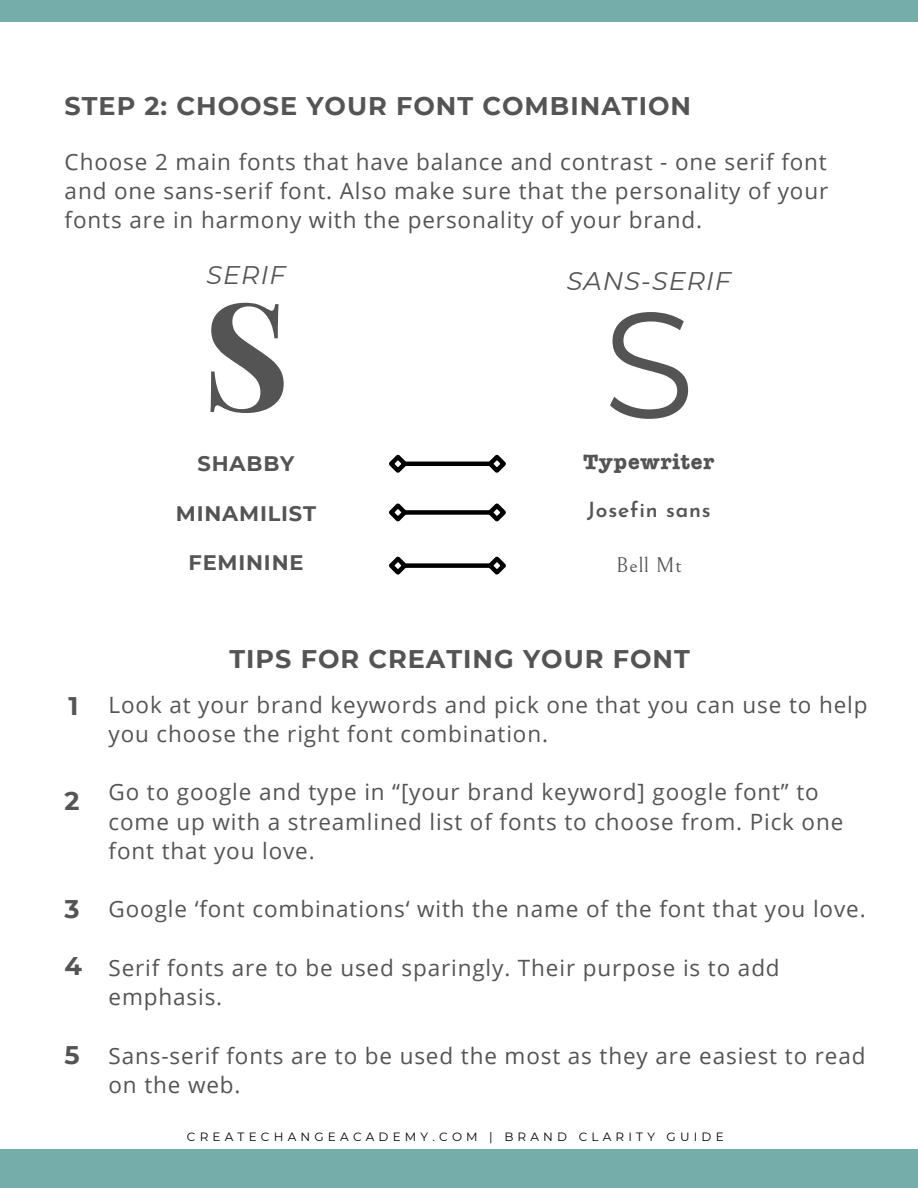
<style>
.page{position:relative;width:918px;height:1188px;background:#fff}
.page>*{position:absolute;margin:0;border:0;box-sizing:border-box;transform-origin:0 0}
.t1{font:700 150px "Playfair Display";color:#545454}
.t2{font:150px "Montserrat";color:#545454}
.t3{font:700 25.5px "Montserrat";letter-spacing:.04em;color:#545454}
.t4{font:italic 25.5px "Montserrat";letter-spacing:.04em;color:#545454}
.t5{font:22.5px/29.2px "Open Sans";letter-spacing:.04em;color:#545454}
.t6{font:700 21px "Montserrat";letter-spacing:.04em;color:#545454}
.t7{font:600 21px "Josefin Sans";letter-spacing:.04em;color:#545454}
.t8{font:700 21px "American Typewriter ITC Pro";letter-spacing:.04em;color:#545454}
.t9{font:21px "Bellefair";letter-spacing:.04em;color:#545454}
.t10{font:12px "Montserrat";letter-spacing:.35em;color:#000}
</style>
<div class="page">
<div style="left:0;top:1149px;width:918px;height:38px;background:#74ada9"></div>
<div style="left:0;top:0;width:918px;height:21px;background:#74ada9"></div>
<hr style="left:404px;top:462px;width:87px;height:4px;background:#000">
<svg style="left:389px;top:454px;width:22px;height:19px"></svg>
<svg style="left:484px;top:454px;width:22px;height:19px"></svg>
<div style="left:404px;top:510px;width:87px;height:5px;background:#000"></div>
<svg style="left:389px;top:503px;width:22px;height:19px"></svg>
<svg style="left:484px;top:503px;width:22px;height:19px"></svg>
<div style="left:404px;top:563px;width:87px;height:5px;background:#000"></div>
<svg style="left:389px;top:556px;width:22px;height:19px"></svg>
<svg style="left:484px;top:556px;width:22px;height:19px"></svg>
<p class="t3" style="left:65px;top:90px;width:628px">STEP 2: CHOOSE YOUR FONT COMBINATION</p>
<p class="t5" style="left:65px;top:146px;width:764px">Choose 2 main fonts that have balance and contrast - one serif font</p>
<p class="t5" style="left:65px;top:175px;width:765px">and one sans-serif font. Also make sure that the personality of your fonts are in harmony with the personality of your brand.</p>
<p class="t4" style="left:207px;top:259px;width:80px">SERIF</p>
<p class="t4" style="left:567px;top:265px;width:166px">SANS-SERIF</p>
<p class="t1" style="left:202px;top:249px;width:89px">S</p>
<p class="t2" style="left:603px;top:273px;width:94px">S</p>
<p class="t6" style="left:198px;top:450px;width:98px">SHABBY</p>
<p class="t6" style="left:176px;top:501px;width:142px">MINAMILIST</p>
<p class="t6" style="left:189px;top:550px;width:117px">FEMININE</p>
<p class="t8" style="left:584px;top:455px;width:132px">Typewriter</p>
<p class="t7" style="left:587px;top:501px;width:125px">Josefin sans</p>
<p class="t9" style="left:616px;top:554px;width:67px">Bell Mt</p>
<p class="t3" style="left:69px;top:690px;width:11px">1</p>
<p class="t3" style="left:65px;top:785px;width:17px">2</p>
<p class="t3" style="left:65px;top:893px;width:17px">3</p>
<p class="t3" style="left:65px;top:950px;width:19px">4</p>
<p class="t3" style="left:65px;top:1039px;width:17px">5</p>
<p class="t3" style="left:230px;top:643px;width:462px">TIPS FOR CREATING YOUR FONT</p>
<p class="t5" style="left:109px;top:689px;width:761px">Look at your brand keywords and pick one that you can use to help you choose the right font combination.</p>
<p class="t5" style="left:109px;top:777px;width:736px">Go to google and type in “[your brand keyword] google font” to come up with a streamlined list of fonts to choose from. Pick one font that you love.</p>
<p class="t5" style="left:109px;top:894px;width:759px">Google ‘font combinations‘ with the name of the font that you love.</p>
<p class="t5" style="left:109px;top:952px;width:673px">Serif fonts are to be used sparingly. Their purpose is to add emphasis.</p>
<p class="t5" style="left:109px;top:1040px;width:758px">Sans-serif fonts are to be used the most as they are easiest to read on the web.</p>
<p class="t10" style="left:187px;top:1129px;width:538px">CREATECHANGEACADEMY.COM | BRAND CLARITY GUIDE</p>
</div>
